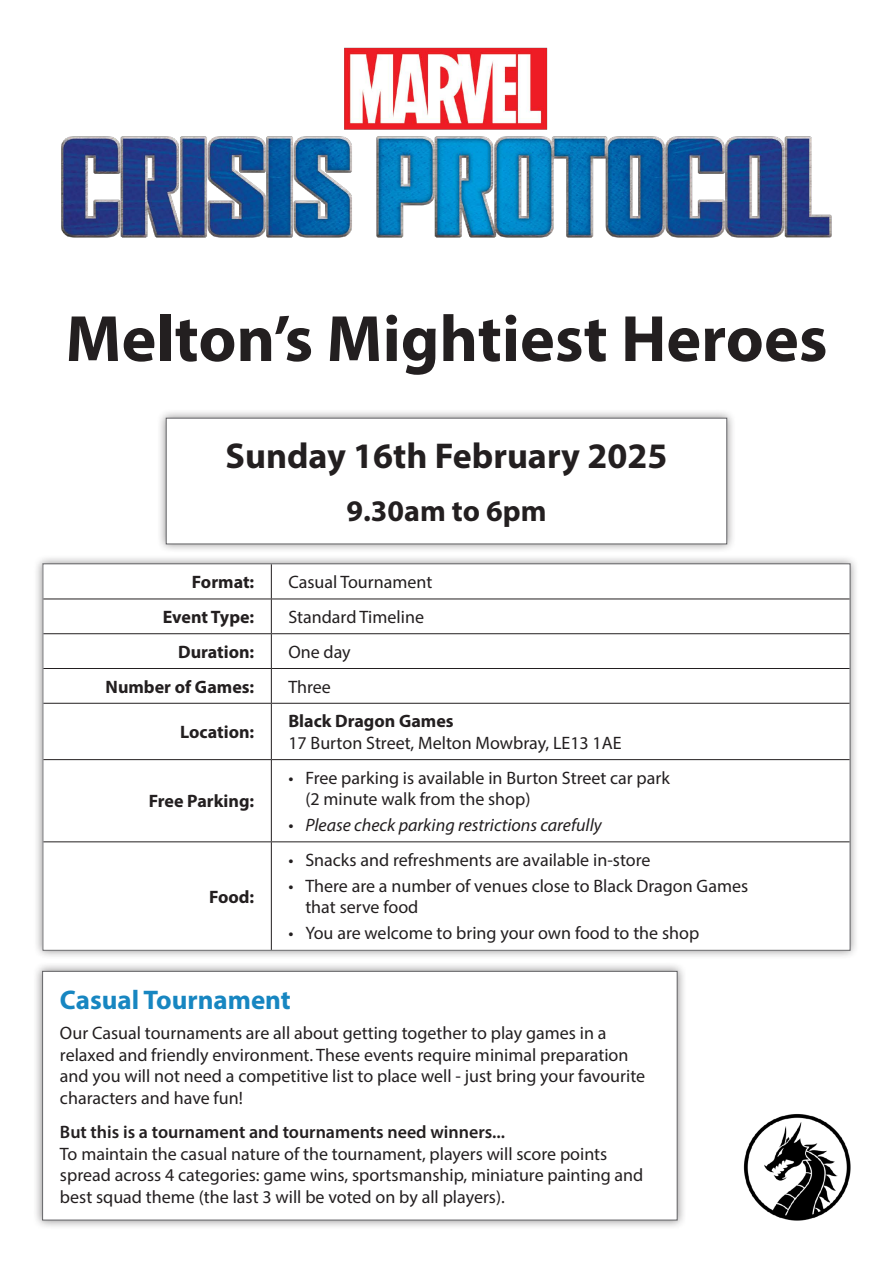
<style>
.page{position:relative;width:893px;height:1263px;background:#fff}
.page>*{position:absolute;margin:0;border:0;box-sizing:border-box;transform-origin:0 0}
.t1{font:700 66px "Myriad Pro";color:#231f20}
.t2{font:700 36px "Myriad Pro";color:#231f20}
.t3{font:700 30px "Myriad Pro";color:#231f20}
.t4{font:700 27px "Myriad Pro";color:#1786c1}
.t5{font:18px/21.6px "Myriad Pro";color:#231f20}
.t6{font:700 18px "Myriad Pro";color:#231f20}
.t7{font:600 18px "Myriad Pro";color:#231f20}
.t8{font:italic 18px "Myriad Pro";color:#231f20}
.s1{font-weight:700}
</style>
<div class="page">
<img style="left:744px;top:1114px;width:107px;height:107px">
<img style="left:61px;top:47px;width:771px;height:191px">
<div style="left:157px;top:409px;width:579px;height:145px;background:#231f20;opacity:.5"></div>
<div style="left:166px;top:418px;width:561px;height:126px;background:#fff"></div>
<div style="left:166px;top:418px;width:561px;height:126px;border:1px solid #636366"></div>
<div style="left:33px;top:554px;width:827px;height:406px;background:#231f20;opacity:.5"></div>
<div style="left:43px;top:564px;width:807px;height:386px;background:#fff"></div>
<hr style="left:43px;top:599px;width:228px;height:1px;background:#231f20">
<hr style="left:271px;top:599px;width:579px;height:1px;background:#231f20">
<hr style="left:43px;top:633px;width:228px;height:1px;background:#231f20">
<hr style="left:271px;top:633px;width:579px;height:1px;background:#231f20">
<hr style="left:43px;top:668px;width:228px;height:1px;background:#231f20">
<hr style="left:271px;top:668px;width:579px;height:1px;background:#231f20">
<hr style="left:43px;top:703px;width:228px;height:1px;background:#231f20">
<hr style="left:271px;top:703px;width:579px;height:1px;background:#231f20">
<hr style="left:43px;top:759px;width:228px;height:1px;background:#231f20">
<hr style="left:271px;top:759px;width:579px;height:1px;background:#231f20">
<hr style="left:43px;top:841px;width:228px;height:1px;background:#231f20">
<hr style="left:271px;top:841px;width:579px;height:1px;background:#231f20">
<hr style="left:271px;top:564px;width:1px;height:35px;background:#231f20">
<hr style="left:271px;top:599px;width:1px;height:34px;background:#231f20">
<hr style="left:271px;top:634px;width:1px;height:34px;background:#231f20">
<hr style="left:271px;top:669px;width:1px;height:34px;background:#231f20">
<hr style="left:271px;top:704px;width:1px;height:55px;background:#231f20">
<hr style="left:271px;top:760px;width:1px;height:81px;background:#231f20">
<hr style="left:271px;top:842px;width:1px;height:108px;background:#231f20">
<div style="left:33px;top:962px;width:654px;height:267px;background:#231f20;opacity:.5"></div>
<div style="left:43px;top:971px;width:634px;height:249px;background:#fff"></div>
<div style="left:42px;top:971px;width:635px;height:249px;border:1px solid #636366"></div>
<h1 class="t1" style="left:65px;top:296px;width:763px">Melton’s Mightiest Heroes</h1>
<p class="t2" style="left:226px;top:432px;width:443px">Sunday 16th February 2025</p>
<p class="t3" style="left:346px;top:491px;width:202px">9.30am to 6pm</p>
<p class="t6" style="left:192px;top:570px;width:64px">Format:</p>
<p class="t5" style="left:288px;top:571px;width:146px">Casual Tournament</p>
<p class="t6" style="left:163px;top:605px;width:93px">Event Type:</p>
<p class="t5" style="left:288px;top:606px;width:137px">Standard Timeline</p>
<p class="t6" style="left:178px;top:640px;width:78px">Duration:</p>
<p class="t5" style="left:288px;top:641px;width:64px">One day</p>
<p class="t6" style="left:106px;top:675px;width:150px">Number of Games:</p>
<p class="t5" style="left:288px;top:675px;width:44px">Three</p>
<p class="t6" style="left:180px;top:720px;width:76px">Location:</p>
<p class="t5" style="left:288px;top:710px;width:335px"><span class="s1">Black Dragon Games<br></span>17 Burton Street, Melton Mowbray, LE13 1AE</p>
<p class="t6" style="left:149px;top:790px;width:107px">Free Parking:</p>
<p class="t6" style="left:209px;top:885px;width:47px">Food:</p>
<p class="t5" style="left:305px;top:767px;width:366px;text-indent:-17px">• Free parking is available in Burton Street car park (2 minute walk from the shop)</p>
<p class="t8" style="left:288px;top:814px;width:315px">• Please check parking restrictions carefully</p>
<p class="t5" style="left:288px;top:849px;width:364px">• Snacks and refreshments are available in-store</p>
<p class="t5" style="left:305px;top:875px;width:444px;text-indent:-17px">• There are a number of venues close to Black Dragon Games that serve food</p>
<p class="t5" style="left:288px;top:922px;width:412px">• You are welcome to bring your own food to the shop</p>
<p class="t4" style="left:60px;top:982px;width:232px">Casual Tournament</p>
<p class="t5" style="left:60px;top:1022px;width:587px">Our Casual tournaments are all about getting together to play games in a relaxed and friendly environment. These events require minimal preparation and you will not need a competitive list to place well - just bring your favourite characters and have fun!</p>
<p class="t7" style="left:60px;top:1120px;width:446px">But this is a tournament and tournaments need winners...</p>
<p class="t5" style="left:60px;top:1142px;width:585px">To maintain the casual nature of the tournament, players will score points spread across 4 categories: game wins, sportsmanship, miniature painting and best squad theme (the last 3 will be voted on by all players).</p>
</div>
